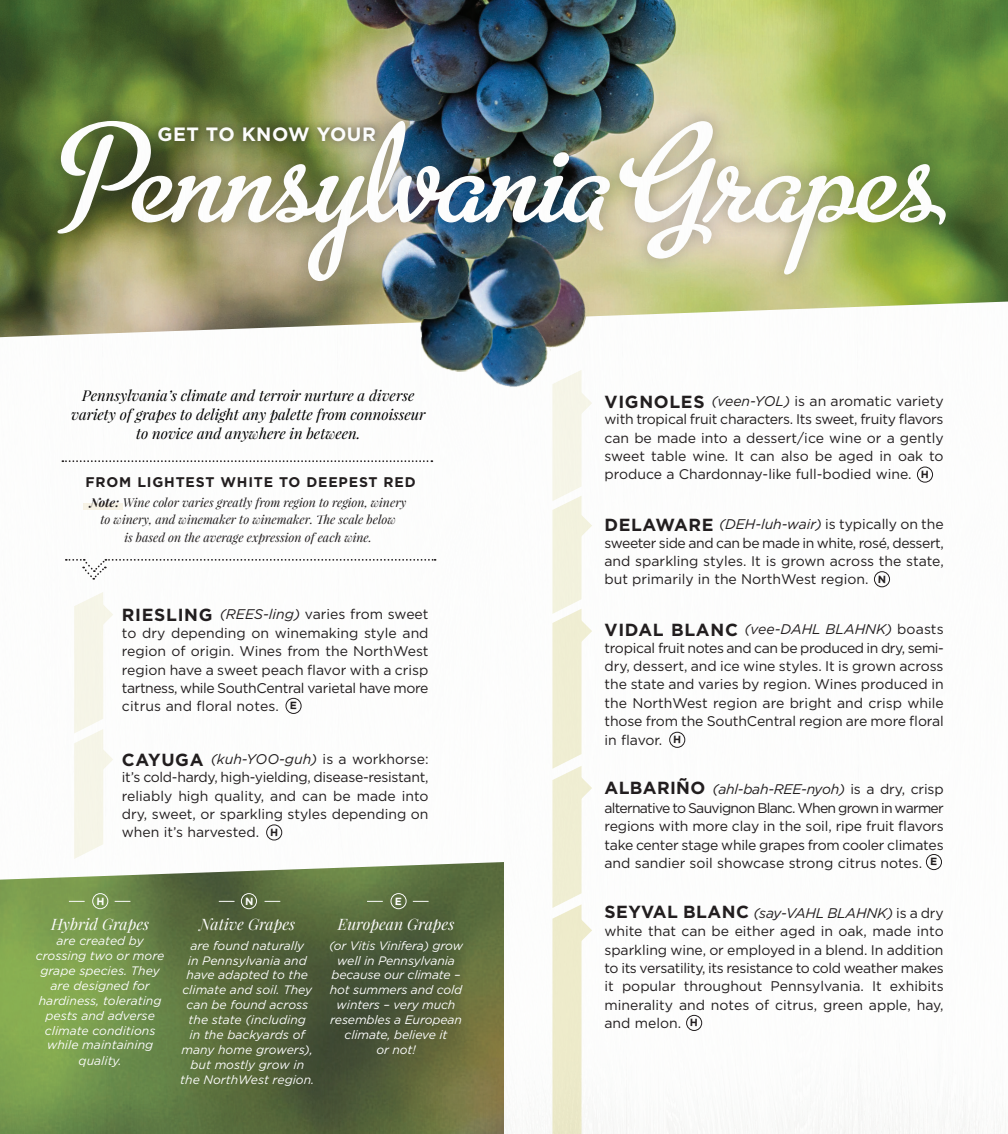
<style>
.page{position:relative;width:1008px;height:1134px;background:#fff}
.page>*{position:absolute;margin:0;border:0;box-sizing:border-box;transform-origin:0 0}
.t1{font:155.75px "Metro Script";color:#fff}
.t2{font:700 19.25px "Gotham";letter-spacing:.03em;color:#fff}
.t3{font:italic 15.75px "Playfair Display";color:#fff}
.t4{font:italic 14.88px/19.2px "Playfair Display";color:#000;text-align:center}
.t5{font:14px/18.4px "Gotham";color:#231f20;text-align:justify}
.t6{font:700 14px "Gotham";letter-spacing:.06em;color:#231f20}
.t7{font:italic 12.25px/14.9px "Gotham";color:#fff;text-align:center}
.t8{font:italic 12.25px/17.5px "Playfair Display";color:#231f20;text-align:center}
.s1{font-weight:700}
.s2{font-weight:700;font-size:17.5px}
.s3{font-style:italic}
.s4{color:#fff}
</style>
<div class="page">
<img style="left:0;top:0;width:504px;height:1134px">
<svg style="left:504px;top:0;width:504px;height:1134px"></svg>
<svg style="left:97px;top:897px;width:7px;height:8px"></svg>
<svg style="left:246px;top:897px;width:7px;height:8px"></svg>
<svg style="left:396px;top:897px;width:5px;height:8px"></svg>
<svg style="left:291px;top:702px;width:5px;height:7px"></svg>
<svg style="left:271px;top:829px;width:6px;height:7px"></svg>
<svg style="left:922px;top:471px;width:6px;height:7px"></svg>
<svg style="left:879px;top:575px;width:6px;height:8px"></svg>
<svg style="left:674px;top:736px;width:6px;height:7px"></svg>
<svg style="left:931px;top:858px;width:6px;height:8px"></svg>
<svg style="left:691px;top:1019px;width:6px;height:7px"></svg>
<p class="t1" style="left:67px;top:93px;width:875px">Pennsylvania Grapes</p>
<p class="t2" style="left:157px;top:122px;width:220px">GET TO KNOW YOUR</p>
<p class="t4" style="left:71px;top:385px;width:356px">Pennsylvania’s climate and terroir nurture a diverse variety of grapes to delight any palette from connoisseur to novice and anywhere in between.</p>
<p class="t6" style="left:86px;top:472px;width:332px">FROM LIGHTEST WHITE TO DEEPEST RED</p>
<p class="t8" style="left:90px;top:493px;width:318px"><span class="s1">Note:</span> Wine color varies greatly from region to region, winery to winery, and winemaker to winemaker. The scale below<br>is based on the average expression of each wine.</p>
<p class="t5" style="left:122px;top:605px;width:308px"><span class="s2">RIESLING</span> <span class="s3">(REES-ling)</span> varies from sweet to dry depending on winemaking style and region of origin. Wines from the NorthWest region have a sweet peach flavor with a crisp tartness, while SouthCentral varietal have more citrus and floral notes.</p>
<p class="t5" style="left:122px;top:749px;width:308px"><span class="s2">CAYUGA</span> <span class="s3">(kuh-YOO-guh)</span> is a workhorse: it’s cold-hardy, high-yielding, disease-resistant, reliably high quality, and can be made into dry, sweet, or sparkling styles depending on when it’s harvested.<span class="s4">––</span></p>
<p class="t3" style="left:51px;top:914px;width:100px">Hybrid Grapes</p>
<p class="t7" style="left:36px;top:933px;width:130px">are created by crossing two or more grape species. They are designed for hardiness, tolerating pests and adverse climate conditions while maintaining quality.</p>
<p class="t3" style="left:199px;top:914px;width:97px">Native Grapes</p>
<p class="t7" style="left:180px;top:938px;width:136px">are found naturally<br>in Pennsylvania and have adapted to the climate and soil. They can be found across the state (including<br>in the backyards of many home growers), but mostly grow in the NorthWest region.</p>
<p class="t3" style="left:338px;top:914px;width:118px">European Grapes</p>
<p class="t7" style="left:329px;top:938px;width:136px">(or Vitis Vinifera) grow well in Pennsylvania because our climate – hot summers and cold winters – very much resembles a European climate, believe it<br>or not!</p>
<p class="t5" style="left:605px;top:392px;width:341px"><span class="s2">VIGNOLES</span> <span class="s3">(veen-YOL)</span> is an aromatic variety with tropical fruit characters. Its sweet, fruity flavors can be made into a dessert/ice wine or a gently sweet table wine. It can also be aged in oak to produce a Chardonnay-like full-bodied wine.</p>
<p class="t5" style="left:605px;top:515px;width:341px"><span class="s2">DELAWARE</span> <span class="s3">(DEH-luh-wair)</span> is typically on the sweeter side and can be made in white, rosé, dessert, and sparkling styles. It is grown across the state, but primarily in the NorthWest region.</p>
<p class="t5" style="left:605px;top:620px;width:341px"><span class="s2">VIDAL BLANC</span> <span class="s3">(vee-DAHL BLAHNK)</span> boasts tropical fruit notes and can be produced in dry, semi&shy;dry, dessert, and ice wine styles. It is grown across the state and varies by region. Wines produced in the NorthWest region are bright and crisp while those from the SouthCentral region are more floral in flavor.</p>
<p class="t5" style="left:605px;top:780px;width:341px"><span class="s2">ALBARIÑO</span> <span class="s3">(ahl-bah-REE-nyoh)</span> is a dry, crisp alternative to Sauvignon Blanc. When grown in warmer regions with more clay in the soil, ripe fruit flavors take center stage while grapes from cooler climates and sandier soil showcase strong citrus notes.<span class="s4">_</span></p>
<p class="t5" style="left:605px;top:903px;width:341px"><span class="s2">SEYVAL BLANC</span> <span class="s3">(say-VAHL BLAHNK)</span> is a dry white that can be either aged in oak, made into sparkling wine, or employed in a blend. In addition to its versatility, its resistance to cold weather makes it popular throughout Pennsylvania. It exhibits minerality and notes of citrus, green apple, hay, and melon. <span class="s4">–</span></p>
</div>
